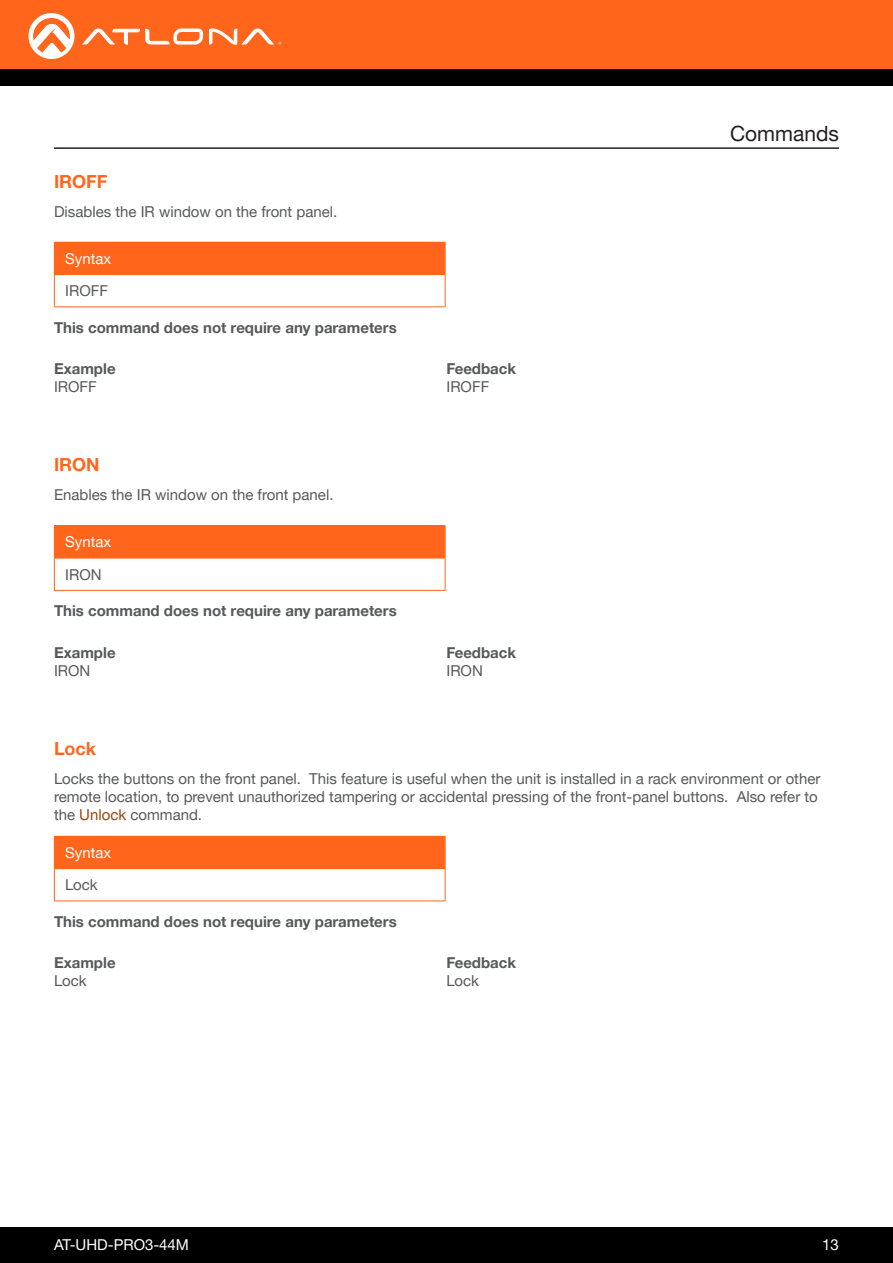
<style>
.page{position:relative;width:893px;height:1263px;background:#fff}
.page>*{position:absolute;margin:0;border:0;box-sizing:border-box;transform-origin:0 0}
.Non_TOC_Section_Head{font:21px "Helvetica Neue LTW1 G";color:#231f20}
.Command{font:700 18px "Helvetica Neue LTW1 G";color:#ff661c}
.General_Text{font:15px/18px "Helvetica Neue LTW1 G";color:#57585a}
.General_Text-2{font:700 15px "Helvetica Neue LTW1 G";color:#57585a}
.t1{font:15px "Helvetica Neue LTW1 G";color:#fff}
.Numbered_Steps{font:15px "Helvetica Neue LTW1 G";color:#57585a}
.s1{color:#9b450a}
</style>
<div class="page">
<div style="left:0;top:1227px;width:893px;height:36px;background:#000"></div>
<div style="left:0;top:0;width:893px;height:69px;background:#ff661c"></div>
<div style="left:0;top:69px;width:893px;height:16px;background:#000"></div>
<svg style="left:82px;top:29px;width:121px;height:16px"></svg>
<svg style="left:209px;top:28px;width:72px;height:17px"></svg>
<svg style="left:29px;top:13px;width:45px;height:46px"></svg>
<hr style="left:54px;top:147px;width:785px;height:2px;background:#231f20">
<div style="left:54px;top:836px;width:391px;height:33px;background:#ff661c"></div>
<hr style="left:54px;top:836px;width:392px;height:1px;background:#ff661c">
<hr style="left:54px;top:900px;width:392px;height:1px;background:#ff661c">
<hr style="left:445px;top:837px;width:1px;height:32px;background:#ff661c">
<hr style="left:54px;top:869px;width:1px;height:31px;background:#ff661c">
<hr style="left:445px;top:869px;width:1px;height:31px;background:#ff661c">
<div style="left:54px;top:242px;width:391px;height:33px;background:#ff661c"></div>
<hr style="left:54px;top:242px;width:392px;height:1px;background:#ff661c">
<hr style="left:54px;top:306px;width:392px;height:1px;background:#ff661c">
<hr style="left:445px;top:243px;width:1px;height:32px;background:#ff661c">
<hr style="left:54px;top:275px;width:1px;height:31px;background:#ff661c">
<hr style="left:445px;top:275px;width:1px;height:31px;background:#ff661c">
<div style="left:54px;top:526px;width:391px;height:32px;background:#ff661c"></div>
<hr style="left:54px;top:525px;width:392px;height:1px;background:#ff661c">
<hr style="left:55px;top:558px;width:390px;height:1px;background:#ff661c">
<hr style="left:54px;top:590px;width:392px;height:1px;background:#ff661c">
<hr style="left:445px;top:526px;width:1px;height:32px;background:#ff661c">
<hr style="left:54px;top:558px;width:1px;height:32px;background:#ff661c">
<hr style="left:445px;top:558px;width:1px;height:32px;background:#ff661c">
<p class="Command" style="left:54px;top:170px;width:55px">IROFF</p>
<p class="General_Text" style="left:54px;top:202px;width:285px">Disables the IR window on the front panel.</p>
<p class="t1" style="left:65px;top:249px;width:48px">Syntax</p>
<p class="Numbered_Steps" style="left:65px;top:281px;width:44px">IROFF</p>
<p class="General_Text-2" style="left:54px;top:318px;width:344px">This command does not require any parameters</p>
<p class="General_Text-2" style="left:54px;top:359px;width:63px">Example</p>
<p class="General_Text" style="left:54px;top:378px;width:44px">IROFF</p>
<p class="Command" style="left:54px;top:453px;width:47px">IRON</p>
<p class="General_Text" style="left:54px;top:485px;width:281px">Enables the IR window on the front panel.</p>
<p class="t1" style="left:65px;top:533px;width:48px">Syntax</p>
<p class="Numbered_Steps" style="left:65px;top:565px;width:38px">IRON</p>
<p class="General_Text-2" style="left:54px;top:602px;width:344px">This command does not require any parameters</p>
<p class="General_Text-2" style="left:54px;top:643px;width:63px">Example</p>
<p class="General_Text" style="left:54px;top:661px;width:38px">IRON</p>
<p class="General_Text-2" style="left:446px;top:359px;width:71px">Feedback</p>
<p class="General_Text" style="left:446px;top:378px;width:44px">IROFF</p>
<p class="General_Text-2" style="left:446px;top:643px;width:71px">Feedback</p>
<p class="General_Text" style="left:446px;top:661px;width:38px">IRON</p>
<p class="Non_TOC_Section_Head" style="left:730px;top:120px;width:110px">Commands</p>
<p class="Command" style="left:54px;top:737px;width:44px">Lock</p>
<p class="General_Text" style="left:54px;top:769px;width:768px">Locks the buttons on the front panel. This feature is useful when the unit is installed in a rack environment or other remote location, to prevent unauthorized tampering or accidental pressing of the front-panel buttons. Also refer to the <span class="s1">Unlock</span> command.</p>
<p class="t1" style="left:65px;top:843px;width:48px">Syntax</p>
<p class="Numbered_Steps" style="left:65px;top:875px;width:34px">Lock</p>
<p class="General_Text-2" style="left:54px;top:912px;width:344px">This command does not require any parameters</p>
<p class="General_Text-2" style="left:54px;top:953px;width:63px">Example</p>
<p class="General_Text" style="left:54px;top:972px;width:34px">Lock</p>
<p class="General_Text-2" style="left:446px;top:953px;width:71px">Feedback</p>
<p class="General_Text" style="left:446px;top:972px;width:34px">Lock</p>
<p class="t1" style="left:54px;top:1235px;width:137px">AT-UHD-PRO3-44M</p>
<p class="t1" style="left:822px;top:1235px;width:18px">13</p>
</div>
